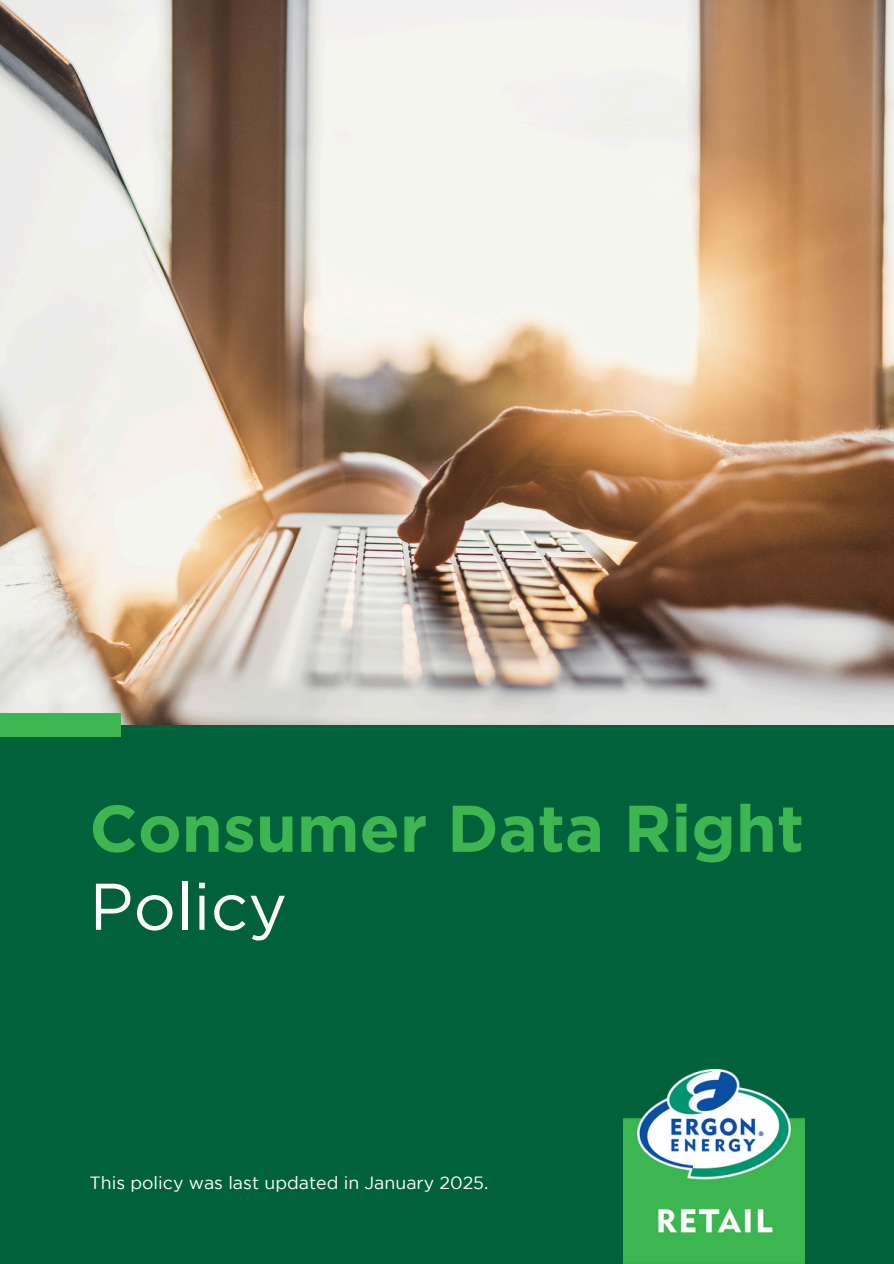
<style>
.page{position:relative;width:894px;height:1264px;background:#fff}
.page>*{position:absolute;margin:0;border:0;box-sizing:border-box;transform-origin:0 0}
.t1{font:700 65.85px "Gotham";color:#3db550}
.t2{font:65.85px "Gotham";color:#fff}
.t3{font:17.7px "Gotham";color:#fff}
</style>
<div class="page">
<img style="left:0;top:0;width:893px;height:725px">
<div style="left:0;top:725px;width:893px;height:538px;background:#00613b"></div>
<div style="left:0;top:713px;width:120px;height:24px;background:#3db550"></div>
<img style="left:623px;top:1069px;width:181px;height:194px">
<p class="t1" style="left:89px;top:803px;width:716px">Consumer Data Right</p>
<h1 class="t2" style="left:89px;top:881px;width:199px">Policy</h1>
<h2 class="t3" style="left:89px;top:1176px;width:400px">This policy was last updated in January 2025.</h2>
</div>
